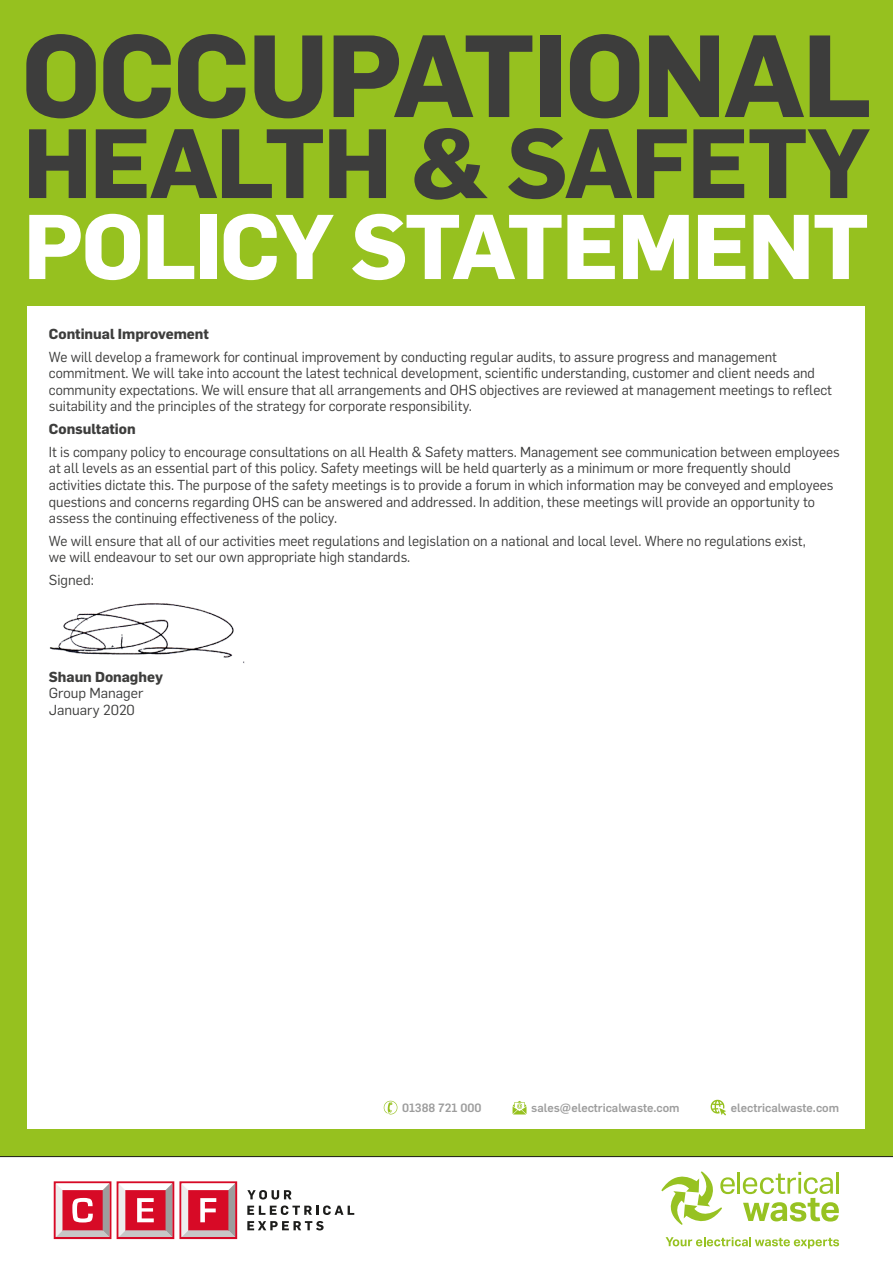
<style>
.page{position:relative;width:893px;height:1263px;background:#fff}
.page>*{position:absolute;margin:0;border:0;box-sizing:border-box;transform-origin:0 0}
.t1{font:700 114.3px "Flama";letter-spacing:-.02em;color:#3d3d3c}
.t2{font:700 96.3px "Flama";letter-spacing:-.02em;color:#3d3d3c}
.t3{font:700 90px "Flama";letter-spacing:-.02em;color:#fff}
.t4{font:14.25px/16.5px "Flama";color:#3d3d3c}
.t5{font:700 14.25px "Flama";color:#3d3d3c}
.t6{font:500 11.85px "Flama";color:#9d9d9d}
</style>
<div class="page">
<div style="left:0;top:0;width:893px;height:1156px;background:#96c11f"></div>
<div style="left:28px;top:306px;width:837px;height:822px;background:#fff"></div>
<svg style="left:513px;top:1101px;width:13px;height:13px"></svg>
<svg style="left:384px;top:1101px;width:13px;height:13px"></svg>
<svg style="left:711px;top:1100px;width:15px;height:15px"></svg>
<svg style="left:661px;top:1171px;width:178px;height:77px"></svg>
<svg style="left:54px;top:1181px;width:57px;height:58px;background:#d96d7b"></svg>
<svg style="left:117px;top:1181px;width:120px;height:58px"></svg>
<svg style="left:247px;top:1190px;width:45px;height:9px"></svg>
<svg style="left:247px;top:1205px;width:107px;height:10px"></svg>
<svg style="left:247px;top:1221px;width:77px;height:9px"></svg>
<hr style="left:0;top:1156px;width:893px;height:1px;background:#1d1d1b">
<img style="left:49px;top:603px;width:196px;height:60px">
<p class="t1" style="left:21px;top:-9px;width:852px">OCCUPATIONAL</p>
<p class="t2" style="left:23px;top:92px;width:848px">HEALTH &amp; SAFETY</p>
<p class="t3" style="left:24px;top:179px;width:847px">POLICY STATEMENT</p>
<p class="t5" style="left:49px;top:323px;width:161px">Continual Improvement</p>
<p class="t4" style="left:49px;top:348px;width:785px">We will develop a framework for continual improvement by conducting regular audits, to assure progress and management commitment. We will take into account the latest technical development, scientific understanding, customer and client needs and community expectations. We will ensure that all arrangements and OHS objectives are reviewed at management meetings to reflect suitability and the principles of the strategy for corporate responsibility.</p>
<p class="t5" style="left:49px;top:418px;width:88px">Consultation</p>
<p class="t4" style="left:49px;top:443px;width:792px">It is company policy to encourage consultations on all Health &amp; Safety matters. Management see communication between employees at all levels as an essential part of this policy. Safety meetings will be held quarterly as a minimum or more frequently should activities dictate this. The purpose of the safety meetings is to provide a forum in which information may be conveyed and employees questions and concerns regarding OHS can be answered and addressed. In addition, these meetings will provide an opportunity to assess the continuing effectiveness of the policy.</p>
<p class="t4" style="left:49px;top:532px;width:758px">We will ensure that all of our activities meet regulations and legislation on a national and local level. Where no regulations exist, we will endeavour to set our own appropriate high standards.</p>
<p class="t4" style="left:49px;top:571px;width:47px">Signed:</p>
<p class="t5" style="left:49px;top:666px;width:116px">Shaun Donaghey</p>
<p class="t4" style="left:49px;top:684px;width:96px">Group Manager</p>
<p class="t4" style="left:49px;top:700px;width:88px">January 2020</p>
<p class="t6" style="left:402px;top:1099px;width:81px">01388 721 000</p>
<p class="t6" style="left:531px;top:1099px;width:150px">sales@electricalwaste.com</p>
<p class="t6" style="left:731px;top:1099px;width:110px">electricalwaste.com</p>
</div>
